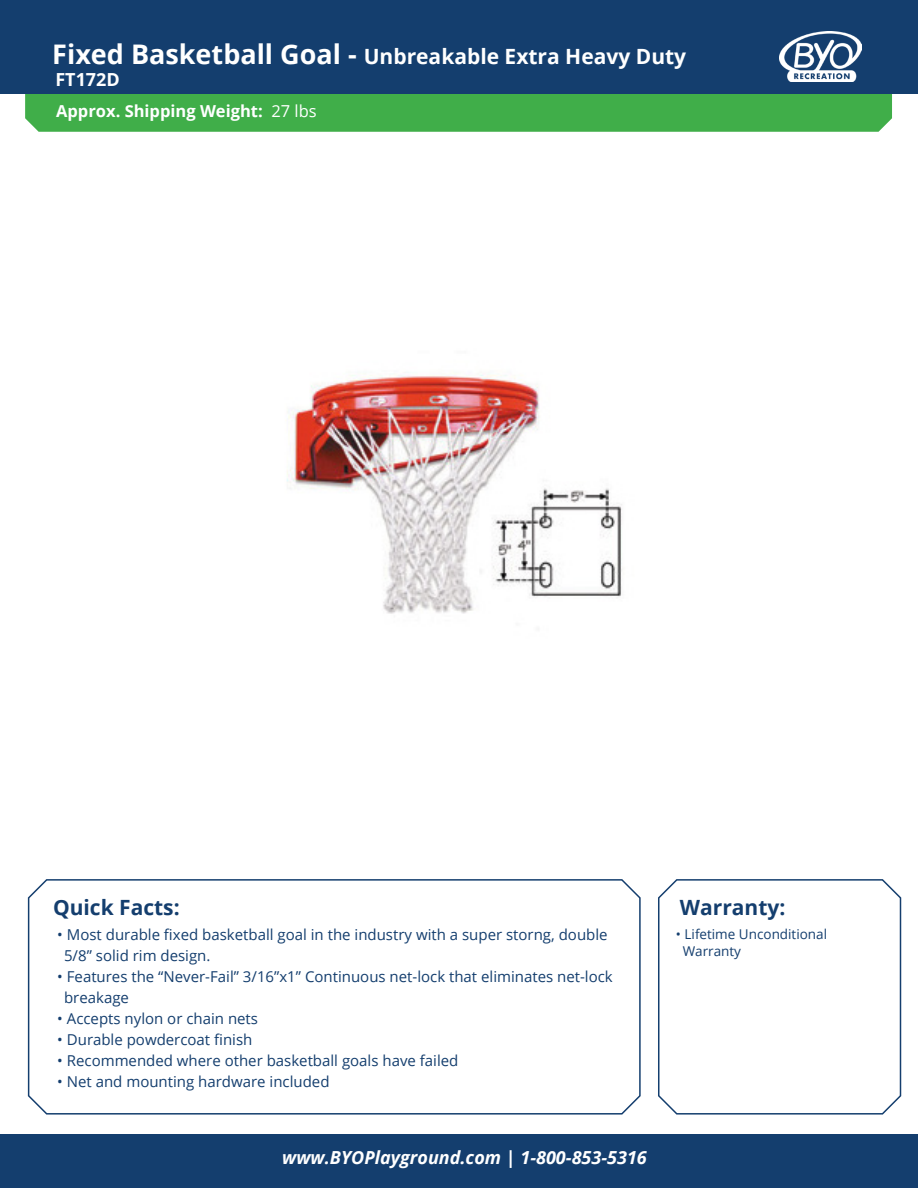
<style>
.page{position:relative;width:918px;height:1188px;background:#fff}
.page>*{position:absolute;margin:0;border:0;box-sizing:border-box;transform-origin:0 0}
.t1{font:700 21px "Open Sans";color:#fff}
.t2{font:700 21px "Open Sans";color:#143e6e}
.t3{font:italic 700 18px "Open Sans";color:#fff}
.t4{font:700 18px "Open Sans";color:#fff}
.t5{font:700 16.5px "Open Sans";color:#fff}
.t6{font:15px/21px "Open Sans";color:#143e6e}
.t7{font:13.5px/16.2px "Open Sans";color:#143e6e}
.s1{font-size:27px}
.s2{font-weight:400}
</style>
<div class="page">
<div style="left:25px;top:94px;width:867px;height:38px;background:#40ae49"></div>
<div style="left:0;top:1134px;width:918px;height:54px;background:#143e6e"></div>
<div style="left:0;top:0;width:918px;height:94px;background:#143e6e"></div>
<svg style="left:658px;top:879px;width:244px;height:236px"></svg>
<svg style="left:27px;top:879px;width:614px;height:236px"></svg>
<img style="left:780px;top:31px;width:82px;height:51px">
<img style="left:287px;top:372px;width:335px;height:242px">
<p class="t1" style="left:52px;top:41px;width:635px"><span class="s1">Fixed Basketball Goal -</span> Unbreakable Extra Heavy Duty</p>
<p class="t4" style="left:55px;top:67px;width:66px">FT172D</p>
<p class="t5" style="left:56px;top:100px;width:262px">Approx. Shipping Weight: <span class="s2">27 lbs</span></p>
<p class="t2" style="left:53px;top:893px;width:128px">Quick Facts:</p>
<p class="t2" style="left:680px;top:893px;width:107px">Warranty:</p>
<p class="t6" style="left:64px;top:924px;width:545px;text-indent:-7px">• Most durable fixed basketball goal in the industry with a super storng, double<br>5/8” solid rim design.</p>
<p class="t6" style="left:64px;top:966px;width:550px;text-indent:-7px">• Features the “Never-Fail” 3/16”x1” Continuous net-lock that eliminates net-lock breakage</p>
<p class="t6" style="left:57px;top:1008px;width:202px">• Accepts nylon or chain nets</p>
<p class="t6" style="left:57px;top:1029px;width:197px">• Durable powdercoat finish</p>
<p class="t6" style="left:57px;top:1050px;width:403px">• Recommended where other basketball goals have failed</p>
<p class="t6" style="left:57px;top:1071px;width:274px">• Net and mounting hardware included</p>
<p class="t3" style="left:282px;top:1145px;width:366px">www.BYOPlayground.com | 1-800-853-5316</p>
<p class="t7" style="left:683px;top:926px;width:146px;text-indent:-7px">• Lifetime Unconditional<br>Warranty</p>
</div>
